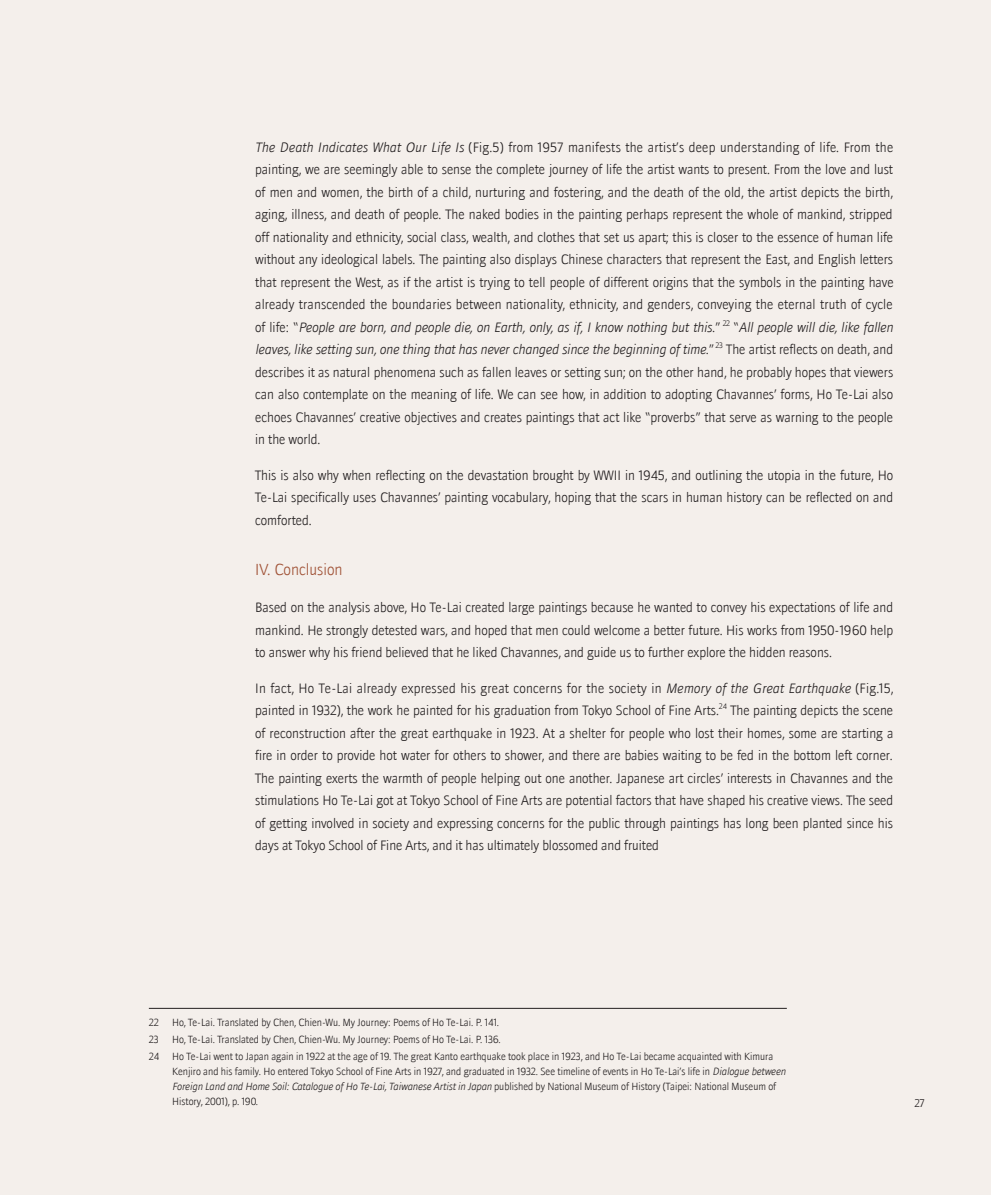
<style>
.page{position:relative;width:991px;height:1195px;background:#fff}
.page>*{position:absolute;margin:0;border:0;box-sizing:border-box;transform-origin:0 0}
.t1{font:15.45px "Doradani Lt";color:#a05236}
.t2{font:13.2px/22.5px "Doradani Lt";color:#231f20;text-align:justify}
.t3{font:italic 13.2px "Doradani Lt";color:#231f20}
.t4{font:10.8px "Doradani Lt";color:#231f20}
.t5{font:10.05px/15px "Doradani Lt";color:#231f20}
.t6{font:7.65px "Doradani Lt";color:#231f20}
.s1{font-style:italic}
.s2{font-size:12.75px}
.s3{font-style:normal;font-size:12.75px}
.s4{font-size:9.75px}
</style>
<div class="page">
<div style="left:0;top:0;width:990px;height:1195px;background:#f4efeb"></div>
<hr style="left:149px;top:1008px;width:638px;height:1px;background:#231f20">
<p class="t2" style="left:255px;top:136px;width:640px"><span class="s1">The Death Indicates What Our Life Is</span> (Fig.5) from 1957 manifests the artist<span class="s2">’</span>s deep understanding of life. From the painting, we are seemingly able to sense the complete journey of life the artist wants to present. From the love and lust of men and women, the birth of a child, nurturing and fostering, and the death of the old, the artist depicts the birth, aging, illness, and death of people. The naked bodies in the painting perhaps represent the whole of mankind, stripped off nationality and ethnicity, social class, wealth, and clothes that set us apart; this is closer to the essence of human life without any ideological labels. The painting also displays Chinese characters that represent the East, and English letters that represent the West, as if the artist is trying to tell people of different origins that the symbols in the painting have already transcended the boundaries between nationality, ethnicity, and genders, conveying the eternal truth of cycle of life: <span class="s2">“</span><span class="s1">People are born, and people die, on Earth, only, as if, I know nothing but this.</span><span class="s2">”</span></p>
<p class="t6" style="left:723px;top:318px;width:9px">22</p>
<p class="t3" style="left:733px;top:319px;width:161px"><span class="s3">“</span>All people will die, like fallen</p>
<p class="t3" style="left:255px;top:342px;width:460px">leaves, like setting sun, one thing that has never changed since the beginning of time.<span class="s3">”</span></p>
<p class="t6" style="left:715px;top:341px;width:9px">23</p>
<p class="t2" style="left:255px;top:338px;width:639px;text-indent:471px">The artist reflects on death, and describes it as natural phenomena such as fallen leaves or setting sun; on the other hand, he probably hopes that viewers can also contemplate on the meaning of life. We can see how, in addition to adopting Chavannes<span class="s2">’</span> forms, Ho Te-Lai also echoes Chavannes<span class="s2">’</span> creative objectives and creates paintings that act like <span class="s2">“</span>proverbs<span class="s2">”</span> that serve as warning to the people in the world.</p>
<p class="t2" style="left:255px;top:463px;width:639px">This is also why when reflecting on the devastation brought by WWII in 1945, and outlining the utopia in the future, Ho Te-Lai specifically uses Chavannes<span class="s2">’</span> painting vocabulary, hoping that the scars in human history can be reflected on and comforted.</p>
<p class="t1" style="left:255px;top:560px;width:89px">IV. Conclusion</p>
<p class="t2" style="left:255px;top:596px;width:639px">Based on the analysis above, Ho Te-Lai created large paintings because he wanted to convey his expectations of life and mankind. He strongly detested wars, and hoped that men could welcome a better future. His works from 1950-1960 help to answer why his friend believed that he liked Chavannes, and guide us to further explore the hidden reasons.</p>
<p class="t2" style="left:255px;top:676px;width:640px">In fact, Ho Te-Lai already expressed his great concerns for the society in <span class="s1">Memory of the Great Earthquake</span> (Fig.15, painted in 1932), the work he painted for his graduation from Tokyo School of Fine Arts.</p>
<p class="t6" style="left:719px;top:701px;width:10px">24</p>
<p class="t2" style="left:255px;top:699px;width:640px;text-indent:475px">The painting depicts the scene of reconstruction after the great earthquake in 1923. At a shelter for people who lost their homes, some are starting a fire in order to provide hot water for others to shower, and there are babies waiting to be fed in the bottom left corner.<br>The painting exerts the warmth of people helping out one another. Japanese art circles<span class="s2">’</span> interests in Chavannes and the stimulations Ho Te-Lai got at Tokyo School of Fine Arts are potential factors that have shaped his creative views. The seed of getting involved in society and expressing concerns for the public through paintings has long been planted since his days at Tokyo School of Fine Arts, and it has ultimately blossomed and fruited</p>
<p class="t5" style="left:149px;top:1014px;width:12px">22</p>
<p class="t5" style="left:172px;top:1014px;width:328px">Ho, Te-Lai. Translated by Chen, Chien-Wu. My Journey: Poems of Ho Te-Lai. P. 141.</p>
<p class="t5" style="left:149px;top:1031px;width:12px">23</p>
<p class="t5" style="left:172px;top:1031px;width:330px">Ho, Te-Lai. Translated by Chen, Chien-Wu. My Journey: Poems of Ho Te-Lai. P. 136.</p>
<p class="t5" style="left:149px;top:1048px;width:12px">24</p>
<p class="t5" style="left:172px;top:1048px;width:615px">Ho Te-Lai went to Japan again in 1922 at the age of 19. The great Kanto earthquake took place in 1923, and Ho Te-Lai became acquainted with Kimura Kenjiro and his family. Ho entered Tokyo School of Fine Arts in 1927, and graduated in 1932. See timeline of events in Ho Te-Lai<span class="s4">’</span>s life in <span class="s1">Dialogue between Foreign Land and Home Soil: Catalogue of Ho Te-Lai, Taiwanese Artist in Japan</span> published by National Museum of History (Taipei: National Museum of History, 2001), p. 190.</p>
<p class="t4" style="left:914px;top:1096px;width:12px">27</p>
</div>
